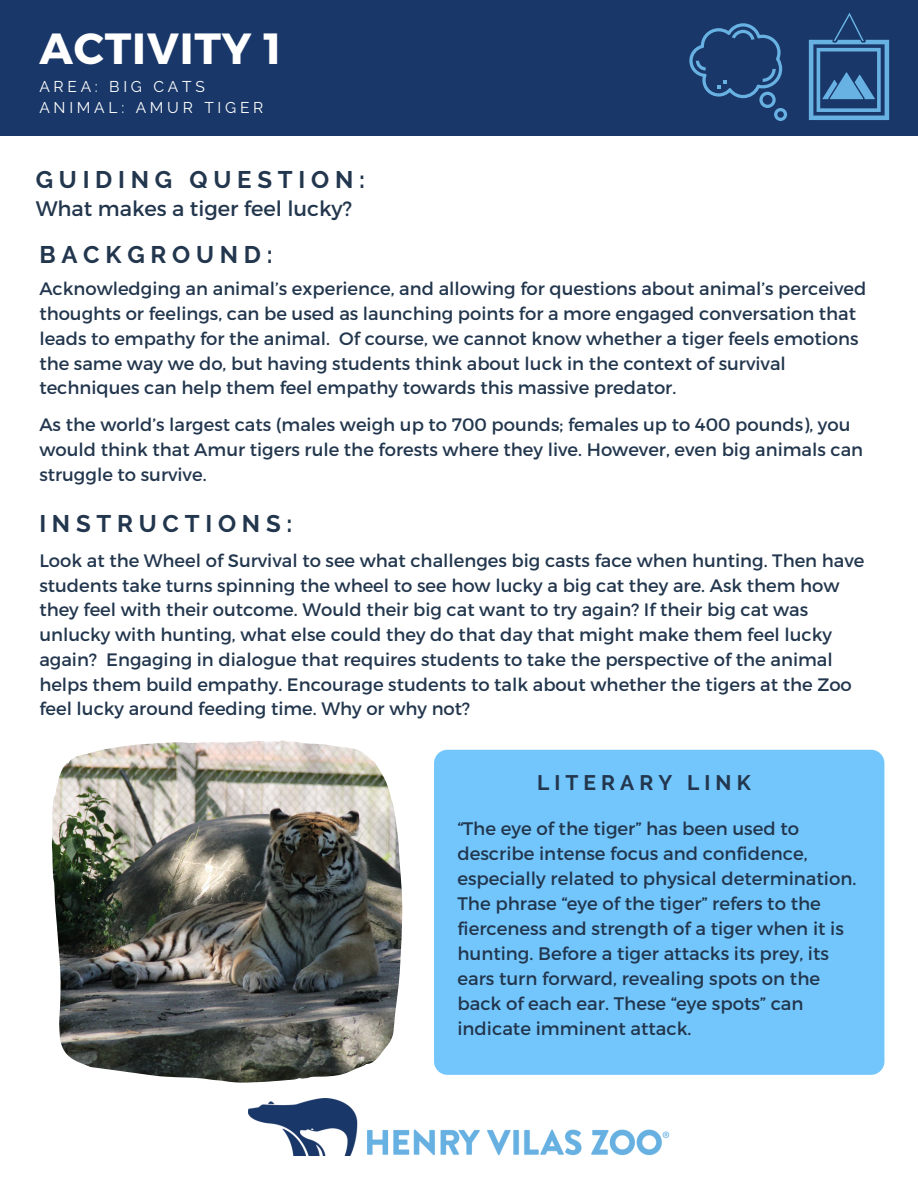
<style>
.page{position:relative;width:918px;height:1188px;background:#fff}
.page>*{position:absolute;margin:0;border:0;box-sizing:border-box;transform-origin:0 0}
.t1{font:700 43.65px "Montserrat";letter-spacing:.02em;color:#fff}
.t2{font:700 24px "Raleway";letter-spacing:.24em;color:#22364d}
.t3{font:21px "Montserrat";color:#22364d}
.t4{font:700 21px "Raleway";letter-spacing:.24em;color:#22364d}
.t5{font:18.15px/24.9px "Montserrat";color:#22364d}
.t6{font:18px/24.8px "Montserrat";color:#22364d}
.t7{font:15.6px "Raleway";letter-spacing:.24em;color:#fff}
</style>
<div class="page">
<div style="left:0;top:0;width:918px;height:135px;background:#193768"></div>
<img style="left:249px;top:1099px;width:420px;height:57px">
<img style="left:52px;top:740px;width:350px;height:342px">
<div style="left:434px;top:750px;width:450px;height:325px;background:#73c6fc;border-radius:13px"></div>
<svg style="left:809px;top:13px;width:80px;height:107px"></svg>
<svg style="left:689px;top:23px;width:98px;height:98px"></svg>
<h1 class="t1" style="left:39px;top:20px;width:243px">ACTIVITY 1</h1>
<h2 class="t7" style="left:39px;top:77px;width:167px">AREA: BIG CATS</h2>
<h5 class="t7" style="left:39px;top:98px;width:226px">ANIMAL: AMUR TIGER</h5>
<h5 class="t2" style="left:36px;top:165px;width:331px">GUIDING QUESTION:</h5>
<p class="t3" style="left:36px;top:195px;width:318px">What makes a tiger feel lucky?</p>
<p class="t2" style="left:39px;top:240px;width:235px">BACKGROUND:</p>
<p class="t6" style="left:39px;top:276px;width:829px">Acknowledging an animal’s experience, and allowing for questions about animal’s perceived thoughts or feelings, can be used as launching points for a more engaged conversation that leads to empathy for the animal. Of course, we cannot know whether a tiger feels emotions the same way we do, but having students think about luck in the context of survival techniques can help them feel empathy towards this massive predator.</p>
<h2 class="t6" style="left:39px;top:411px;width:825px">As the world’s largest cats (males weigh up to 700 pounds; females up to 400 pounds), you would think that Amur tigers rule the forests where they live. However, even big animals can struggle to survive.</h2>
<p class="t2" style="left:39px;top:510px;width:255px">INSTRUCTIONS:</p>
<h4 class="t6" style="left:39px;top:547px;width:827px">Look at the Wheel of Survival to see what challenges big casts face when hunting. Then have students take turns spinning the wheel to see how lucky a big cat they are. Ask them how they feel with their outcome. Would their big cat want to try again? If their big cat was unlucky with hunting, what else could they do that day that might make them feel lucky again? Engaging in dialogue that requires students to take the perspective of the animal helps them build empathy. Encourage students to talk about whether the tigers at the Zoo feel lucky around feeding time. Why or why not?</h4>
<h2 class="t4" style="left:537px;top:770px;width:215px">LITERARY LINK</h2>
<h5 class="t5" style="left:457px;top:815px;width:400px">“The eye of the tiger” has been used to describe intense focus and confidence, especially related to physical determination.<br>The phrase “eye of the tiger” refers to the fierceness and strength of a tiger when it is hunting. Before a tiger attacks its prey, its ears turn forward, revealing spots on the back of each ear. These “eye spots” can indicate imminent attack.</h5>
</div>
